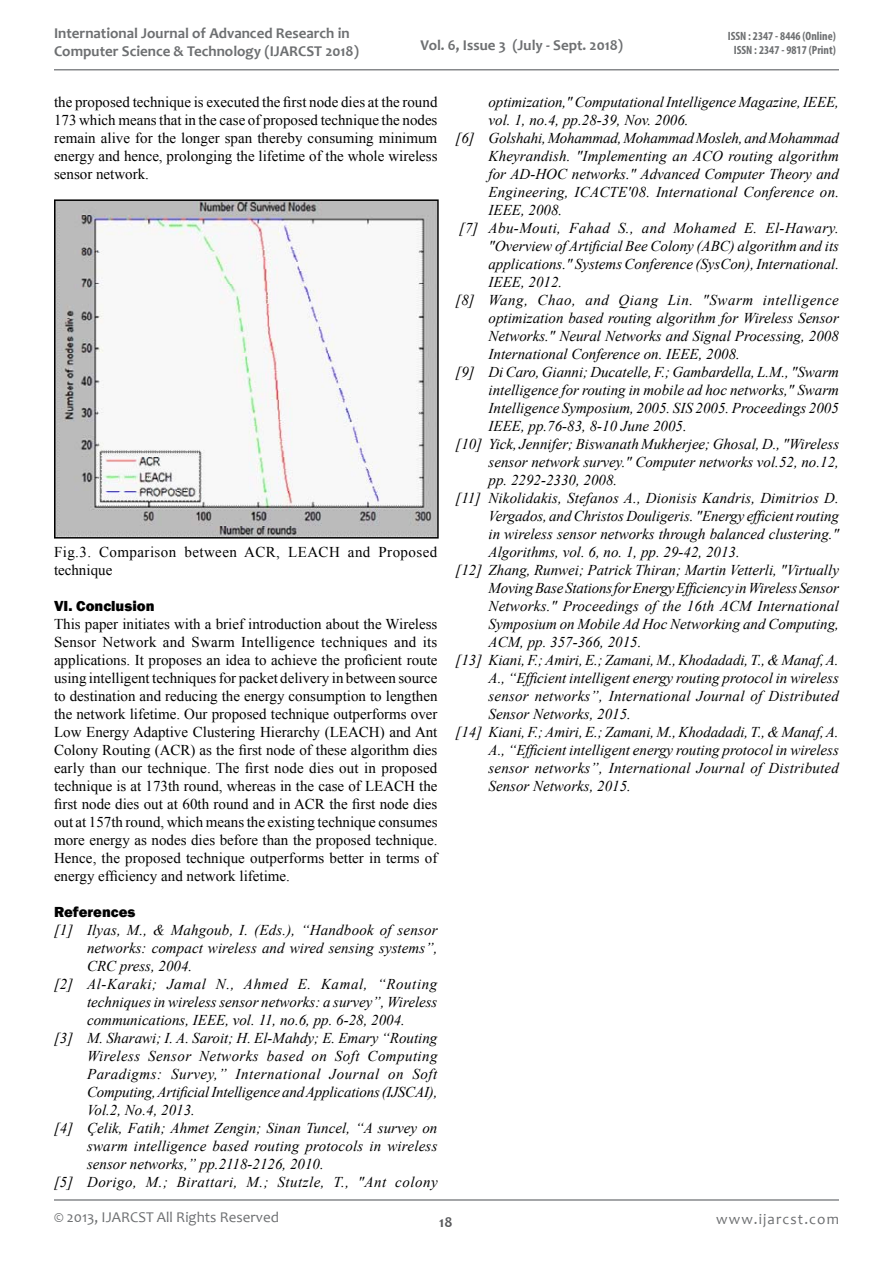
<style>
.page{position:relative;width:893px;height:1263px;background:#fff}
.page>*{position:absolute;margin:0;border:0;box-sizing:border-box;transform-origin:0 0}
.t1{font:italic 15px "Times New Roman";color:#000}
.t2{font:15px/18px "Times New Roman";color:#000;text-align:justify}
.t3{font:italic 15px "Times New Roman";letter-spacing:.035em;color:#000}
.t4{font:700 15px/18px "Candara";color:#6d6f71}
.t5{font:italic 15px "Times New Roman";letter-spacing:.03em;color:#000}
.t6{font:15px/18px "Times New Roman";letter-spacing:.03em;color:#000}
.t7{font:italic 15px "Times New Roman";letter-spacing:.04em;color:#000}
.t8{font:15px "Candara";color:#6d6f71}
.t9{font:800 15px "Franklin Gothic";color:#000}
.t10{font:15px "Candara";letter-spacing:.075em;color:#6d6f71}
.t11{font:700 15px "Candara";color:#58595b}
.t12{font:700 condensed 12px/14.4px "Myriad Pro";color:#6d6f71;text-align:center}
</style>
<div class="page">
<hr style="left:54px;top:1199px;width:785px;height:2px;background:#86888b">
<hr style="left:54px;top:69px;width:785px;height:2px;background:#86888b">
<img style="left:57px;top:202px;width:379px;height:333px">
<div style="left:54px;top:199px;width:385px;height:339px;border:2px solid #000"></div>
<p class="t4" style="left:54px;top:24px;width:306px">International Journal of Advanced Research in<br>Computer Science &amp; Technology (IJARCST 2018)</p>
<p class="t4" style="left:420px;top:36px;width:204px">Vol. 6, Issue 3 (July - Sept. 2018)</p>
<p class="t12" style="left:728px;top:28px;width:110px">ISSN : 2347 - 8446 (Online)<br>ISSN : 2347 - 9817 (Print)</p>
<p class="t2" style="left:54px;top:92px;width:385px">the proposed technique is executed the first node dies at the round 173 which means that in the case of proposed technique the nodes remain alive for the longer span thereby consuming minimum energy and hence, prolonging the lifetime of the whole wireless sensor network.</p>
<p class="t6" style="left:54px;top:542px;width:385px">Fig.3. Comparison between ACR, LEACH and Proposed technique</p>
<p class="t9" style="left:54px;top:596px;width:102px">VI. Conclusion</p>
<p class="t2" style="left:54px;top:614px;width:385px">This paper initiates with a brief introduction about the Wireless Sensor Network and Swarm Intelligence techniques and its applications. It proposes an idea to achieve the proficient route using intelligent techniques for packet delivery in between source to destination and reducing the energy consumption to lengthen the network lifetime. Our proposed technique outperforms over Low Energy Adaptive Clustering Hierarchy (LEACH) and Ant Colony Routing (ACR) as the first node of these algorithm dies early than our technique. The first node dies out in proposed technique is at 173th round, whereas in the case of LEACH the first node dies out at 60th round and in ACR the first node dies out at 157th round, which means the existing technique consumes more energy as nodes dies before than the proposed technique.<br>Hence, the proposed technique outperforms better in terms of energy efficiency and network lifetime.</p>
<p class="t9" style="left:54px;top:902px;width:83px">References</p>
<p class="t1" style="left:54px;top:919px;width:385px">[1] Ilyas, M., &amp; Mahgoub, I. (Eds.), “Handbook of sensor</p>
<p class="t1" style="left:87px;top:937px;width:352px">networks: compact wireless and wired sensing systems”,</p>
<p class="t1" style="left:87px;top:955px;width:107px">CRC press, 2004.</p>
<p class="t7" style="left:54px;top:973px;width:385px">[2] Al-Karaki; Jamal N., Ahmed E. Kamal, “Routing</p>
<p class="t1" style="left:87px;top:991px;width:352px">techniques in wireless sensor networks: a survey”, Wireless</p>
<p class="t1" style="left:87px;top:1009px;width:320px">communications, IEEE, vol. 11, no.6, pp. 6-28, 2004.</p>
<p class="t1" style="left:54px;top:1027px;width:385px">[3] M. Sharawi; I. A. Saroit; H. El-Mahdy; E. Emary “Routing</p>
<p class="t5" style="left:87px;top:1045px;width:352px">Wireless Sensor Networks based on Soft Computing</p>
<p class="t3" style="left:87px;top:1063px;width:352px">Paradigms: Survey,” International Journal on Soft</p>
<p class="t1" style="left:87px;top:1081px;width:352px">Computing, Artificial Intelligence and Applications (IJSCAI),</p>
<p class="t1" style="left:87px;top:1099px;width:109px">Vol.2, No.4, 2013.</p>
<p class="t1" style="left:54px;top:1117px;width:385px">[4] Çelik, Fatih; Ahmet Zengin; Sinan Tuncel, “A survey on</p>
<p class="t1" style="left:87px;top:1135px;width:352px">swarm intelligence based routing protocols in wireless</p>
<p class="t1" style="left:87px;top:1153px;width:238px">sensor networks,” pp.2118-2126, 2010.</p>
<p class="t3" style="left:54px;top:1171px;width:385px">[5] Dorigo, M.; Birattari, M.; Stutzle, T., "Ant colony</p>
<p class="t1" style="left:488px;top:91px;width:352px">optimization," Computational Intelligence Magazine, IEEE,</p>
<p class="t1" style="left:488px;top:109px;width:202px">vol. 1, no.4, pp.28-39, Nov. 2006.</p>
<p class="t1" style="left:455px;top:127px;width:385px">[6] Golshahi, Mohammad, Mohammad Mosleh, and Mohammad</p>
<p class="t1" style="left:488px;top:145px;width:352px">Kheyrandish. "Implementing an ACO routing algorithm</p>
<p class="t1" style="left:488px;top:163px;width:352px">for AD-HOC networks." Advanced Computer Theory and</p>
<p class="t1" style="left:488px;top:181px;width:352px">Engineering, ICACTE'08. International Conference on.</p>
<p class="t1" style="left:488px;top:199px;width:75px">IEEE, 2008.</p>
<p class="t5" style="left:459px;top:217px;width:381px">[7] Abu-Mouti, Fahad S., and Mohamed E. El-Hawary.</p>
<p class="t1" style="left:488px;top:235px;width:352px">"Overview of Artificial Bee Colony (ABC) algorithm and its</p>
<p class="t1" style="left:488px;top:253px;width:352px">applications." Systems Conference (SysCon), International.</p>
<p class="t1" style="left:488px;top:271px;width:75px">IEEE, 2012.</p>
<p class="t3" style="left:455px;top:289px;width:385px">[8] Wang, Chao, and Qiang Lin. "Swarm intelligence</p>
<p class="t1" style="left:488px;top:307px;width:352px">optimization based routing algorithm for Wireless Sensor</p>
<p class="t1" style="left:488px;top:325px;width:352px">Networks." Neural Networks and Signal Processing, 2008</p>
<p class="t1" style="left:488px;top:343px;width:253px">International Conference on. IEEE, 2008.</p>
<p class="t1" style="left:455px;top:361px;width:385px">[9] Di Caro, Gianni; Ducatelle, F.; Gambardella, L.M., "Swarm</p>
<p class="t1" style="left:488px;top:379px;width:352px">intelligence for routing in mobile ad hoc networks," Swarm</p>
<p class="t1" style="left:488px;top:397px;width:352px">Intelligence Symposium, 2005. SIS 2005. Proceedings 2005</p>
<p class="t1" style="left:488px;top:415px;width:200px">IEEE, pp.76-83, 8-10 June 2005.</p>
<p class="t1" style="left:455px;top:433px;width:385px">[10] Yick, Jennifer; Biswanath Mukherjee; Ghosal, D., "Wireless</p>
<p class="t1" style="left:488px;top:451px;width:352px">sensor network survey." Computer networks vol.52, no.12,</p>
<p class="t1" style="left:488px;top:469px;width:130px">pp. 2292-2330, 2008.</p>
<p class="t1" style="left:455px;top:487px;width:385px">[11] Nikolidakis, Stefanos A., Dionisis Kandris, Dimitrios D.</p>
<p class="t1" style="left:488px;top:505px;width:352px">Vergados, and Christos Douligeris. "Energy efficient routing</p>
<p class="t1" style="left:488px;top:523px;width:352px">in wireless sensor networks through balanced clustering."</p>
<p class="t1" style="left:488px;top:541px;width:253px">Algorithms, vol. 6, no. 1, pp. 29-42, 2013.</p>
<p class="t1" style="left:455px;top:559px;width:385px">[12] Zhang, Runwei; Patrick Thiran; Martin Vetterli, "Virtually</p>
<p class="t1" style="left:488px;top:577px;width:352px">Moving Base Stations for Energy Efficiency in Wireless Sensor</p>
<p class="t1" style="left:488px;top:595px;width:352px">Networks." Proceedings of the 16th ACM International</p>
<p class="t1" style="left:488px;top:613px;width:352px">Symposium on Mobile Ad Hoc Networking and Computing,</p>
<p class="t1" style="left:488px;top:631px;width:154px">ACM, pp. 357-366, 2015.</p>
<p class="t1" style="left:455px;top:649px;width:385px">[13] Kiani, F.; Amiri, E.; Zamani, M., Khodadadi, T., &amp; Manaf, A.</p>
<p class="t1" style="left:488px;top:667px;width:352px">A., “Efficient intelligent energy routing protocol in wireless</p>
<p class="t1" style="left:488px;top:685px;width:352px">sensor networks”, International Journal of Distributed</p>
<p class="t1" style="left:488px;top:703px;width:144px">Sensor Networks, 2015.</p>
<p class="t1" style="left:455px;top:721px;width:385px">[14] Kiani, F.; Amiri, E.; Zamani, M., Khodadadi, T., &amp; Manaf, A.</p>
<p class="t1" style="left:488px;top:739px;width:352px">A., “Efficient intelligent energy routing protocol in wireless</p>
<p class="t1" style="left:488px;top:757px;width:352px">sensor networks”, International Journal of Distributed</p>
<p class="t1" style="left:488px;top:775px;width:144px">Sensor Networks, 2015.</p>
<p class="t8" style="left:54px;top:1207px;width:226px">© 2013, IJARCST All Rights Reserved</p>
<p class="t10" style="left:716px;top:1210px;width:124px">www.ijarcst.com</p>
<p class="t11" style="left:439px;top:1213px;width:15px">18</p>
</div>
